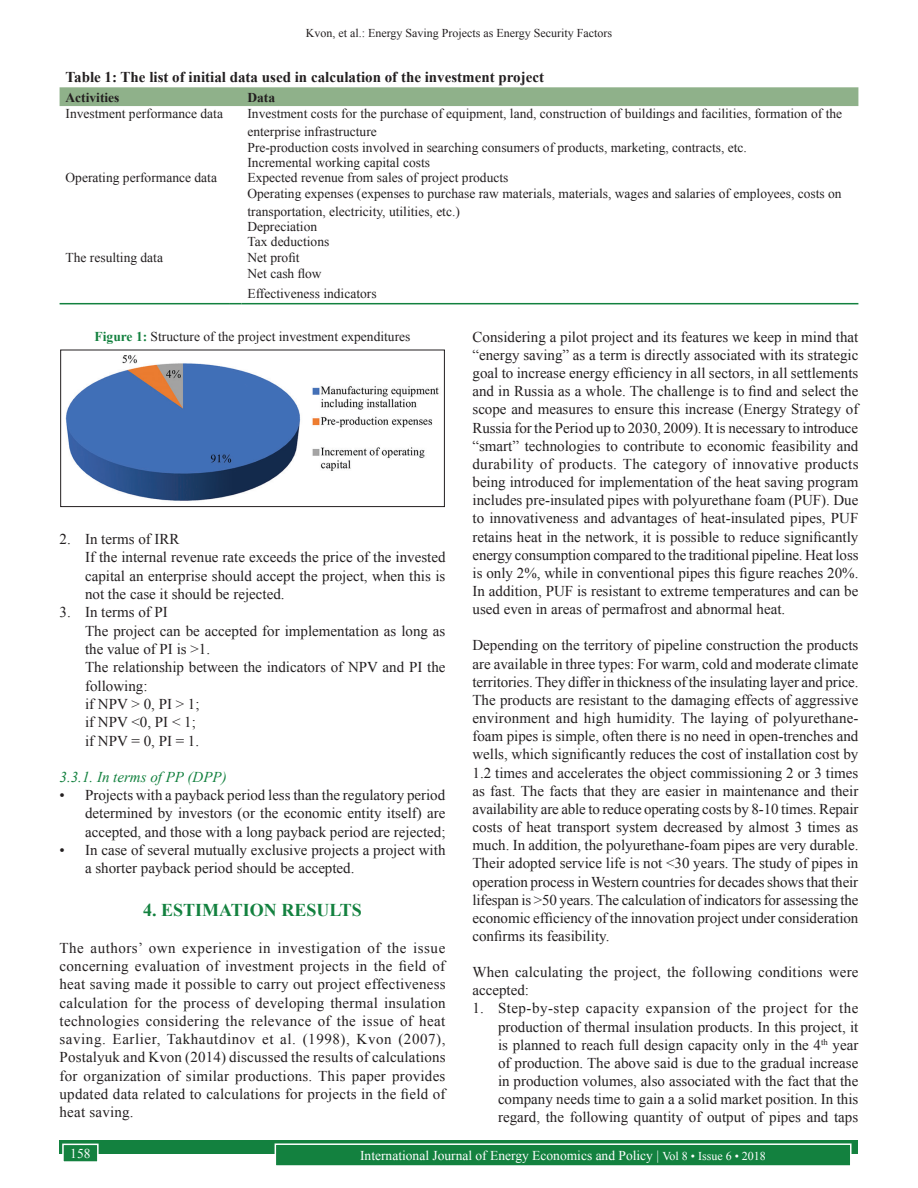
<style>
.page{position:relative;width:918px;height:1188px;background:#fff}
.page>*{position:absolute;margin:0;border:0;box-sizing:border-box;transform-origin:0 0}
.t1{font:700 18px "Times New Roman";color:#13813f}
.TX{font:15px/18.1px "Times New Roman";color:#231f20;text-align:justify}
.L{font:15px/18.3px "Times New Roman";color:#231f20;text-align:justify}
.LL{font:15px/18.3px "Times New Roman";color:#231f20}
.TT{font:700 15px "Times New Roman";color:#231f20}
.TX_No_AfterSpace{font:15px/18.1px "Times New Roman";letter-spacing:.015em;color:#231f20}
.t2{font:italic 15px "Times New Roman";color:#13813f}
.TB{font:13.5px/18px "Times New Roman";color:#231f20}
.t3{font:13.5px "Times New Roman";color:#fff}
.FGC{font:13.5px "Times New Roman";color:#231f20}
.TBL{font:13.5px "Times New Roman";color:#231f20}
.TCH{font:700 13.5px "Times New Roman";color:#231f20}
.t4{font:12px "Times New Roman";color:#231f20}
.s1{font-weight:700;color:#13813f}
.s2{font-size:12px}
</style>
<div class="page">
<div style="left:60px;top:1140px;width:798px;height:13px;background:#13813f"></div>
<div style="left:275px;top:1144px;width:576px;height:22px;background:#13813f"></div>
<div style="left:275px;top:1143px;width:577px;height:24px;border:2px solid #fff"></div>
<div style="left:63px;top:1144px;width:35px;height:18px;background:#13813f"></div>
<div style="left:62px;top:1144px;width:37px;height:19px;border:2px solid #fff"></div>
<div style="left:60px;top:87px;width:798px;height:19px;background:#8fb18a"></div>
<hr style="left:242px;top:303px;width:616px;height:1px;background:#13813f">
<hr style="left:60px;top:303px;width:169px;height:1px;background:#13813f">
<svg style="left:229px;top:303px;width:13px;height:1px"></svg>
<img style="left:65px;top:355px;width:374px;height:146px">
<div style="left:60px;top:350px;width:385px;height:157px;border:1px solid #231f20"></div>
<p class="t4" style="left:306px;top:25px;width:308px">Kvon, et al.: Energy Saving Projects as Energy Security Factors</p>
<p class="TT" style="left:66px;top:67px;width:480px">Table 1: The list of initial data used in calculation of the investment project</p>
<p class="TCH" style="left:66px;top:88px;width:55px">Activities</p>
<p class="TCH" style="left:248px;top:88px;width:29px">Data</p>
<p class="TB" style="left:66px;top:105px;width:159px">Investment performance data</p>
<p class="TB" style="left:248px;top:105px;width:596px">Investment costs for the purchase of equipment, land, construction of buildings and facilities, formation of the enterprise infrastructure</p>
<p class="TB" style="left:248px;top:138px;width:501px">Pre‑production costs involved in searching consumers of products, marketing, contracts, etc.</p>
<p class="TB" style="left:248px;top:153px;width:184px">Incremental working capital costs</p>
<p class="TB" style="left:66px;top:169px;width:153px">Operating performance data</p>
<p class="TB" style="left:248px;top:169px;width:262px">Expected revenue from sales of project products</p>
<p class="TB" style="left:248px;top:184px;width:596px">Operating expenses (expenses to purchase raw materials, materials, wages and salaries of employees, costs on transportation, electricity, utilities, etc.)</p>
<p class="TB" style="left:248px;top:217px;width:71px">Depreciation</p>
<p class="TB" style="left:248px;top:233px;width:83px">Tax deductions</p>
<p class="TB" style="left:66px;top:248px;width:99px">The resulting data</p>
<p class="TB" style="left:248px;top:248px;width:54px">Net profit</p>
<p class="TBL" style="left:248px;top:265px;width:76px">Net cash flow</p>
<p class="TBL" style="left:248px;top:284px;width:131px">Effectiveness indicators</p>
<p class="FGC" style="left:95px;top:327px;width:317px"><span class="s1">Figure 1:</span> Structure of the project investment expenditures</p>
<p class="TX" style="left:472px;top:328px;width:388px">Considering a pilot project and its features we keep in mind that “energy saving” as a term is directly associated with its strategic goal to increase energy efficiency in all sectors, in all settlements and in Russia as a whole. The challenge is to find and select the scope and measures to ensure this increase (Energy Strategy of Russia for the Period up to 2030, 2009). It is necessary to introduce “smart” technologies to contribute to economic feasibility and durability of products. The category of innovative products being introduced for implementation of the heat saving program includes pre-insulated pipes with polyurethane foam (PUF). Due to innovativeness and advantages of heat-insulated pipes, PUF retains heat in the network, it is possible to reduce significantly energy consumption compared to the traditional pipeline. Heat loss is only 2%, while in conventional pipes this figure reaches 20%.<br>In addition, PUF is resistant to extreme temperatures and can be used even in areas of permafrost and abnormal heat.</p>
<p class="TX" style="left:472px;top:636px;width:388px">Depending on the territory of pipeline construction the products are available in three types: For warm, cold and moderate climate territories. They differ in thickness of the insulating layer and price.<br>The products are resistant to the damaging effects of aggressive environment and high humidity. The laying of polyurethane&shy;foam pipes is simple, often there is no need in open-trenches and wells, which significantly reduces the cost of installation cost by 1.2 times and accelerates the object commissioning 2 or 3 times as fast. The facts that they are easier in maintenance and their availability are able to reduce operating costs by 8-10 times. Repair costs of heat transport system decreased by almost 3 times as much. In addition, the polyurethane-foam pipes are very durable.<br>Their adopted service life is not &lt;30 years. The study of pipes in operation process in Western countries for decades shows that their lifespan is &gt;50 years. The calculation of indicators for assessing the economic efficiency of the innovation project under consideration confirms its feasibility.</p>
<p class="TX_No_AfterSpace" style="left:472px;top:963px;width:388px">When calculating the project, the following conditions were accepted:</p>
<p class="L" style="left:498px;top:999px;width:362px;text-indent:-26px">1. Step-by-step capacity expansion of the project for the production of thermal insulation products. In this project, it is planned to reach full design capacity only in the 4<sup>th</sup> year of production. The above said is due to the gradual increase in production volumes, also associated with the fact that the company needs time to gain a a solid market position. In this regard, the following quantity of output of pipes and taps</p>
<p class="L" style="left:60px;top:530px;width:122px">2. In terms of IRR</p>
<p class="L" style="left:85px;top:548px;width:362px">If the internal revenue rate exceeds the price of the invested capital an enterprise should accept the project, when this is not the case it should be rejected.</p>
<p class="L" style="left:60px;top:603px;width:110px">3. In terms of PI</p>
<p class="L" style="left:85px;top:621px;width:362px">The project can be accepted for implementation as long as the value of PI is &gt;1.</p>
<p class="L" style="left:85px;top:658px;width:362px">The relationship between the indicators of NPV and PI the following:</p>
<p class="L" style="left:85px;top:695px;width:116px">if NPV &gt; 0, PI &gt; 1;</p>
<p class="L" style="left:85px;top:713px;width:112px">if NPV &lt;0, PI &lt; 1;</p>
<p class="LL" style="left:85px;top:731px;width:116px">if NPV = 0, PI = 1.</p>
<h3 class="t2" style="left:60px;top:767px;width:169px">3.3.1. In terms of PP (DPP)</h3>
<p class="L" style="left:85px;top:786px;width:362px;text-indent:-26px">• Projects with a payback period less than the regulatory period determined by investors (or the economic entity itself) are accepted, and those with a long payback period are rejected;</p>
<p class="LL" style="left:85px;top:841px;width:362px;text-indent:-26px">• In case of several mutually exclusive projects a project with a shorter payback period should be accepted.</p>
<h1 class="t1" style="left:143px;top:898px;width:220px">4. ESTIMATION RESULTS</h1>
<p class="TX" style="left:60px;top:938px;width:388px">The authors’ own experience in investigation of the issue concerning evaluation of investment projects in the field of heat saving made it possible to carry out project effectiveness calculation for the process of developing thermal insulation technologies considering the relevance of the issue of heat saving. Earlier, Takhautdinov et al. (1998), Kvon (2007), Postalyuk and Kvon (2014) discussed the results of calculations for organization of similar productions. This paper provides updated data related to calculations for projects in the field of heat saving.</p>
<p class="t3" style="left:70px;top:1144px;width:22px">158</p>
<p class="t3" style="left:360px;top:1146px;width:407px">International Journal of Energy Economics and Policy | <span class="s2">Vol 8 • Issue 6 • 2018</span></p>
</div>
